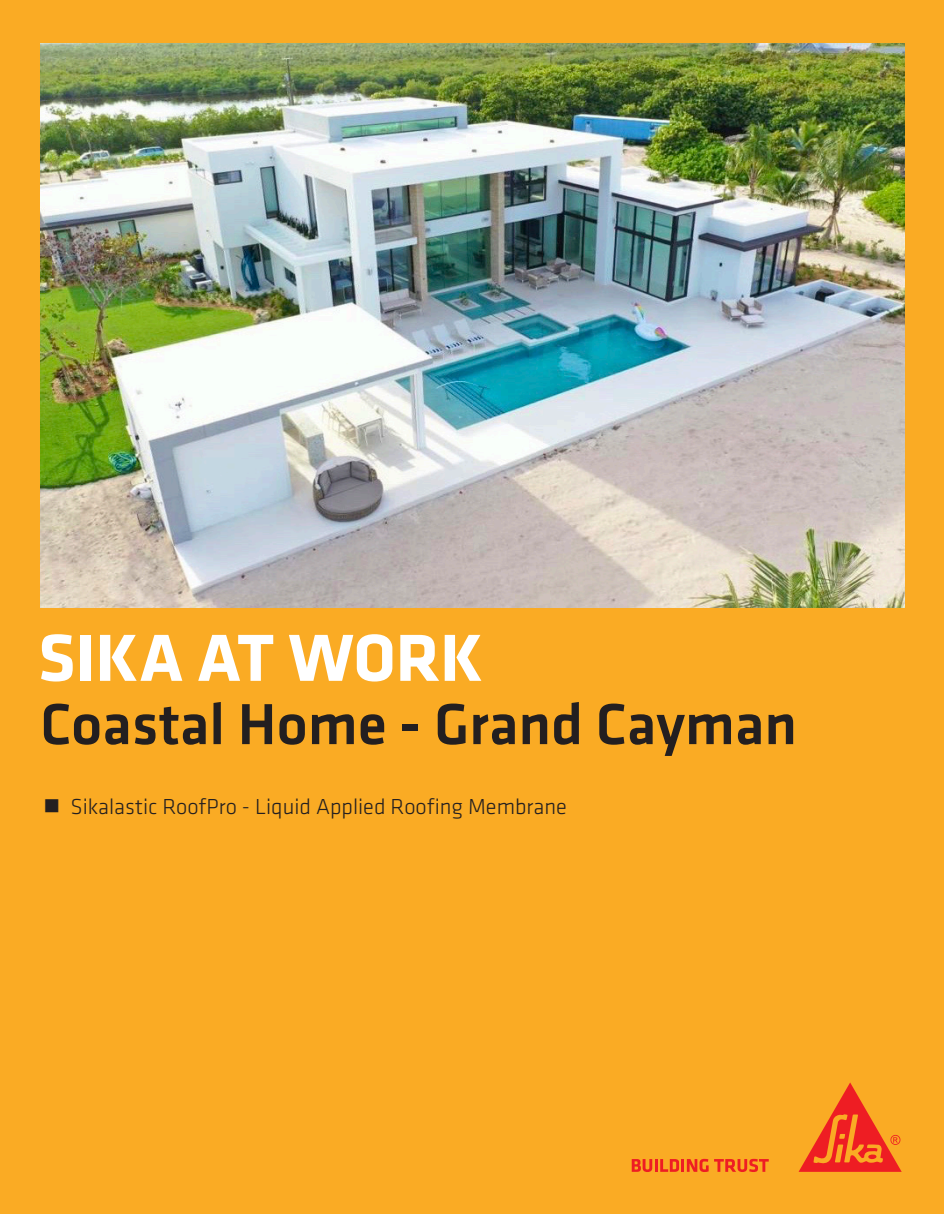
<style>
.page{position:relative;width:945px;height:1215px;background:#fff}
.page>*{position:absolute;margin:0;border:0;box-sizing:border-box;transform-origin:0 0}
.SI_Klavica_COVER_Sub{font:700 69px "Klavika";color:#fff}
.SI_Klavica_COVER_Tit{font:500 60px "Klavika";color:#231f20}
.t1{font:300 22.5px "Klavika";color:#231f20}
</style>
<div class="page">
<div style="left:1px;top:1px;width:943px;height:1213px;background:#faab24"></div>
<svg style="left:632px;top:1159px;width:137px;height:13px"></svg>
<svg style="left:799px;top:1082px;width:103px;height:90px"></svg>
<img style="left:40px;top:43px;width:864px;height:565px">
<p class="SI_Klavica_COVER_Sub" style="left:38px;top:608px;width:446px">SIKA AT WORK</p>
<p class="SI_Klavica_COVER_Tit" style="left:40px;top:684px;width:758px">Coastal Home - Grand Cayman</p>
<p class="t1" style="left:70px;top:793px;width:498px">Sikalastic RoofPro - Liquid Applied Roofing Membrane</p>
</div>
